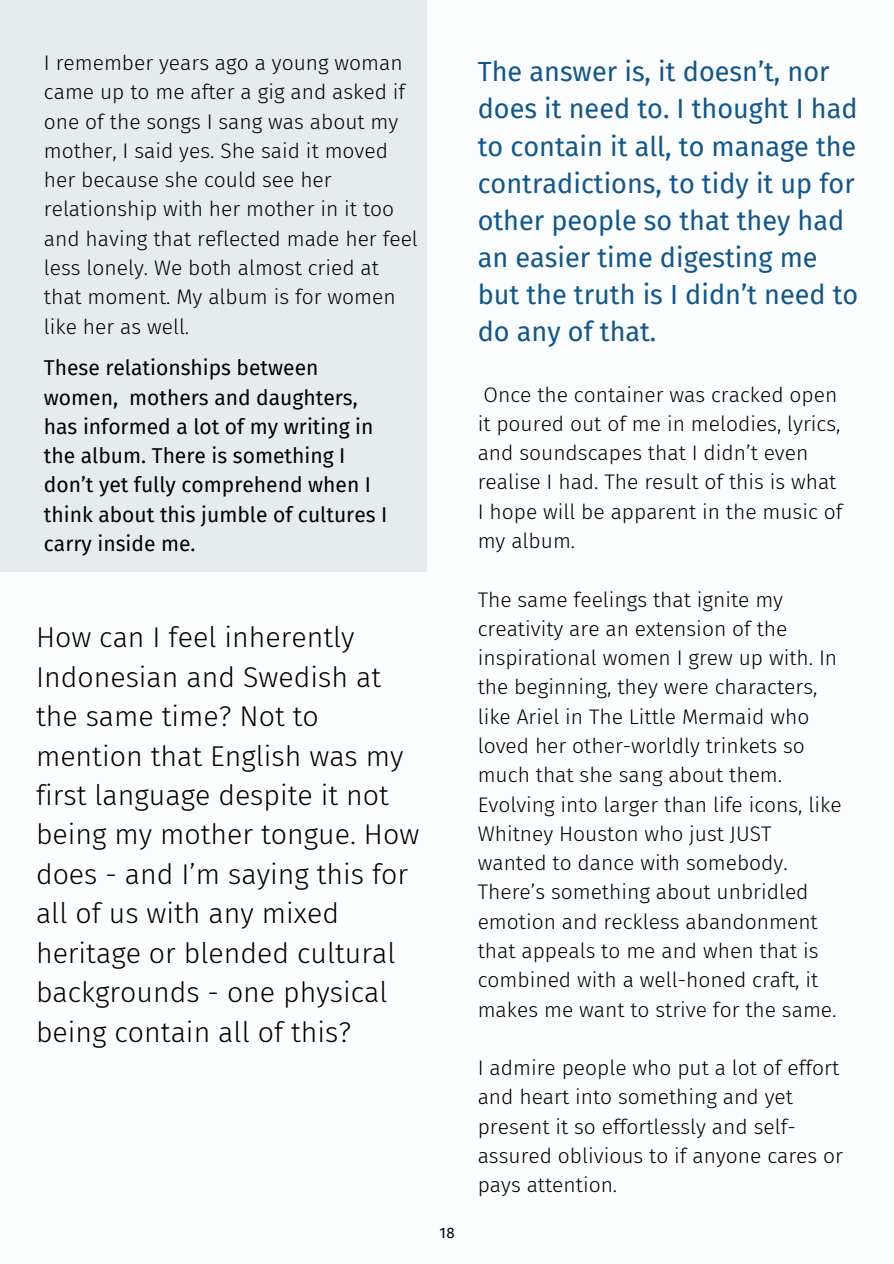
<style>
.page{position:relative;width:894px;height:1264px;background:#fff}
.page>*{position:absolute;margin:0;border:0;box-sizing:border-box;transform-origin:0 0}
.t1{font:300 28.5px/39.5px "Fira Sans";color:#000}
.t2{font:27px/37.2px "Fira Sans";color:#10578c}
.t3{font:300 21px/29.2px "Fira Sans";color:#000}
.t4{font:21px/29.2px "Fira Sans";color:#000}
.t5{font:15px "Fira Sans";color:#000}
</style>
<div class="page">
<div style="left:0;top:0;width:893px;height:1263px;background:#fbfdfe"></div>
<div style="left:0;top:0;width:426px;height:571px;background:#e6ecee"></div>
<p class="t3" style="left:44px;top:48px;width:375px">I remember years ago a young woman came up to me after a gig and asked if one of the songs I sang was about my mother, I said yes. She said it moved her because she could see her relationship with her mother in it too and having that reflected made her feel less lonely. We both almost cried at that moment. My album is for women like her as well.</p>
<p class="t4" style="left:44px;top:353px;width:345px">These relationships between women, mothers and daughters, has informed a lot of my writing in the album. There is something I don’t yet fully comprehend when I think about this jumble of cultures I carry inside me.</p>
<p class="t1" style="left:36px;top:618px;width:384px">How can I feel inherently<br>Indonesian and Swedish at the same time? Not to mention that English was my first language despite it not being my mother tongue. How does - and I’m saying this for all of us with any mixed heritage or blended cultural backgrounds - one physical being contain all of this?</p>
<p class="t5" style="left:439px;top:1224px;width:17px">18</p>
<p class="t2" style="left:477px;top:54px;width:382px">The answer is, it doesn’t, nor does it need to. I thought I had to contain it all, to manage the contradictions, to tidy it up for other people so that they had an easier time digesting me but the truth is I didn’t need to do any of that.</p>
<p class="t3" style="left:477px;top:380px;width:366px">Once the container was cracked open it poured out of me in melodies, lyrics, and soundscapes that I didn’t even realise I had. The result of this is what<br>I hope will be apparent in the music of my album.</p>
<p class="t3" style="left:477px;top:585px;width:365px">The same feelings that ignite my creativity are an extension of the inspirational women I grew up with. In the beginning, they were characters, like Ariel in The Little Mermaid who loved her other-worldly trinkets so much that she sang about them.<br>Evolving into larger than life icons, like Whitney Houston who just JUST wanted to dance with somebody.<br>There’s something about unbridled emotion and reckless abandonment that appeals to me and when that is combined with a well-honed craft, it makes me want to strive for the same.</p>
<p class="t3" style="left:477px;top:1053px;width:367px">I admire people who put a lot of effort and heart into something and yet present it so effortlessly and self&shy;assured oblivious to if anyone cares or pays attention.</p>
</div>
